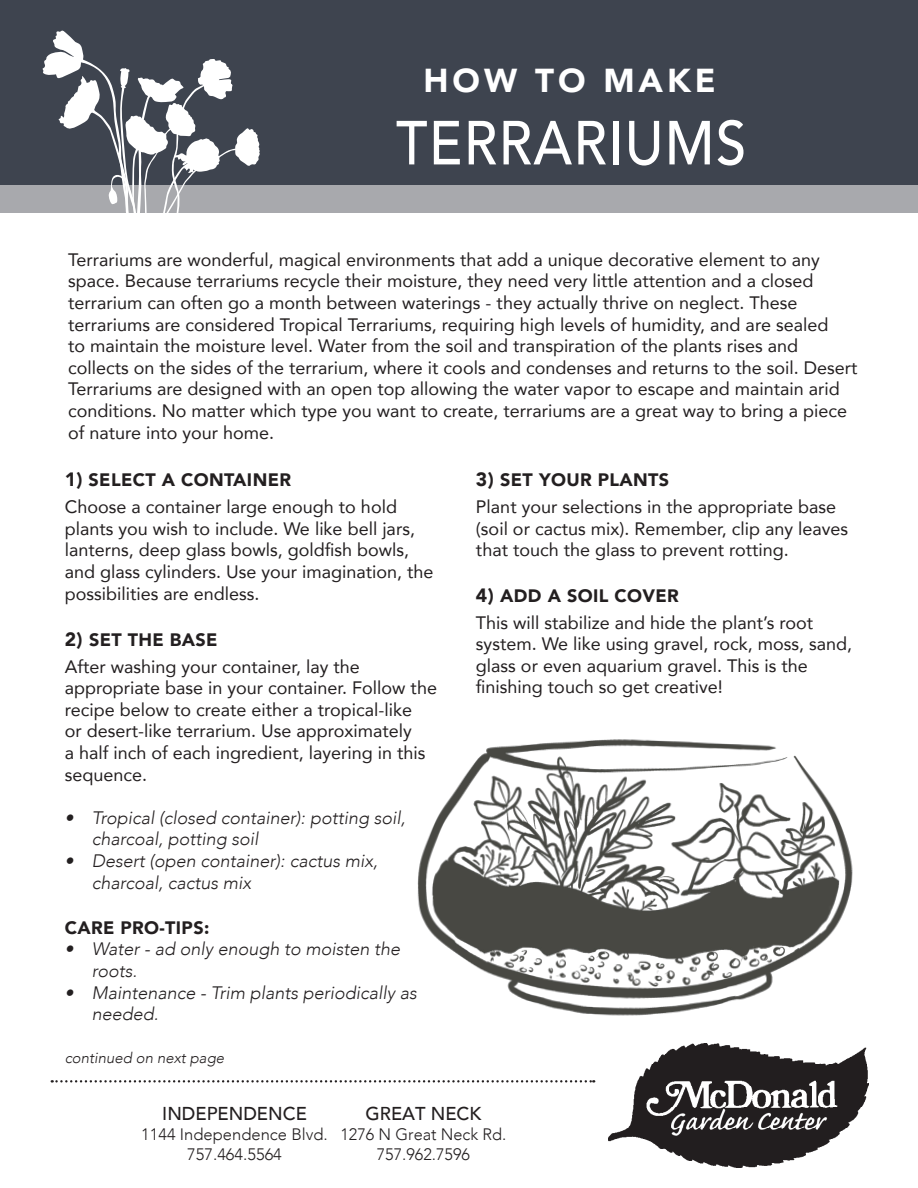
<style>
.page{position:relative;width:918px;height:1188px;background:#fff}
.page>*{position:absolute;margin:0;border:0;box-sizing:border-box;transform-origin:0 0}
.Title_1{font:500 61.5px "Avenir";letter-spacing:.025em;color:#fff;scale:.89 1}
.t1{font:900 33.15px "Avenir";letter-spacing:.12em;color:#fff}
.t2{font:500 18.6px "Avenir";color:#231f20}
.Body_Text{font:18px/21.6px "Avenir";color:#231f20}
.t3{font:italic 300 18px/21.6px "Avenir";color:#231f20}
.Heading_1{font:900 18px "Avenir";letter-spacing:.02em;color:#231f20}
.address{font:300 16.5px/19.8px "Avenir";color:#231f20;text-align:center}
.Body_Text-2{font:italic 300 15px "Avenir";color:#231f20}
.s1{font-size:19.2px}
</style>
<div class="page">
<div style="left:0;top:0;width:918px;height:186px;background:#3e444f"></div>
<div style="left:0;top:185px;width:918px;height:27px;background:#a8a9ad"></div>
<svg style="left:42px;top:30px;width:218px;height:183px"></svg>
<img style="left:609px;top:1113px;width:250px;height:55px">
<svg style="left:52px;top:1080px;width:249px;height:3px"></svg>
<img style="left:301px;top:739px;width:568px;height:374px">
<p class="t1" style="left:424px;top:52px;width:294px">HOW TO MAKE</p>
<p class="Title_1" style="left:396px;top:90px;width:395px">TERRARIUMS</p>
<p class="Body_Text" style="left:68px;top:248px;width:791px">Terrariums are wonderful, magical environments that add a unique decorative element to any space. Because terrariums recycle their moisture, they need very little attention and a closed terrarium can often go a month between waterings - they actually thrive on neglect. These terrariums are considered Tropical Terrariums, requiring high levels of humidity, and are sealed<br>to maintain the moisture level. Water from the soil and transpiration of the plants rises and collects on the sides of the terrarium, where it cools and condenses and returns to the soil. Desert Terrariums are designed with an open top allowing the water vapor to escape and maintain arid conditions. No matter which type you want to create, terrariums are a great way to bring a piece of nature into your home.</p>
<p class="Heading_1" style="left:65px;top:465px;width:228px"><span class="s1">1)</span> SELECT A CONTAINER</p>
<p class="Body_Text" style="left:65px;top:496px;width:370px">Choose a container large enough to hold plants you wish to include. We like bell jars, lanterns, deep glass bowls, goldfish bowls, and glass cylinders. Use your imagination, the possibilities are endless.</p>
<p class="Heading_1" style="left:65px;top:624px;width:154px"><span class="s1">2)</span> SET THE BASE</p>
<p class="Body_Text" style="left:65px;top:655px;width:374px">After washing your container, lay the appropriate base in your container. Follow the recipe below to create either a tropical-like<br>or desert-like terrarium. Use approximately<br>a half inch of each ingredient, layering in this sequence.</p>
<p class="t3" style="left:92px;top:807px;width:315px;text-indent:-27px">• Tropical (closed container): potting soil, charcoal, potting soil</p>
<p class="t3" style="left:92px;top:850px;width:288px;text-indent:-27px">• Desert (open container): cactus mix, charcoal, cactus mix</p>
<p class="Heading_1" style="left:65px;top:912px;width:146px">CARE PRO-TIPS:</p>
<p class="t3" style="left:92px;top:938px;width:310px;text-indent:-27px">• Water - ad only enough to moisten the roots.</p>
<p class="t3" style="left:92px;top:982px;width:327px;text-indent:-27px">• Maintenance - Trim plants periodically as needed.</p>
<p class="Body_Text-2" style="left:65px;top:1049px;width:161px">continued on next page</p>
<p class="Heading_1" style="left:476px;top:465px;width:195px"><span class="s1">3)</span> SET YOUR PLANTS</p>
<p class="Body_Text" style="left:476px;top:496px;width:374px">Plant your selections in the appropriate base (soil or cactus mix). Remember, clip any leaves that touch the glass to prevent rotting.</p>
<p class="Heading_1" style="left:476px;top:580px;width:204px"><span class="s1">4)</span> ADD A SOIL COVER</p>
<p class="Body_Text" style="left:476px;top:611px;width:378px">This will stabilize and hide the plant’s root system. We like using gravel, rock, moss, sand, glass or even aquarium gravel. This is the finishing touch so get creative!</p>
<p class="t2" style="left:162px;top:1098px;width:146px">INDEPENDENCE</p>
<p class="address" style="left:141px;top:1125px;width:188px">1144 Independence Blvd.<br>757.464.5564</p>
<p class="t2" style="left:366px;top:1098px;width:117px">GREAT NECK</p>
<p class="address" style="left:340px;top:1125px;width:168px">1276 N Great Neck Rd.</p>
<p class="address" style="left:377px;top:1144px;width:95px">757.962.7596</p>
</div>
